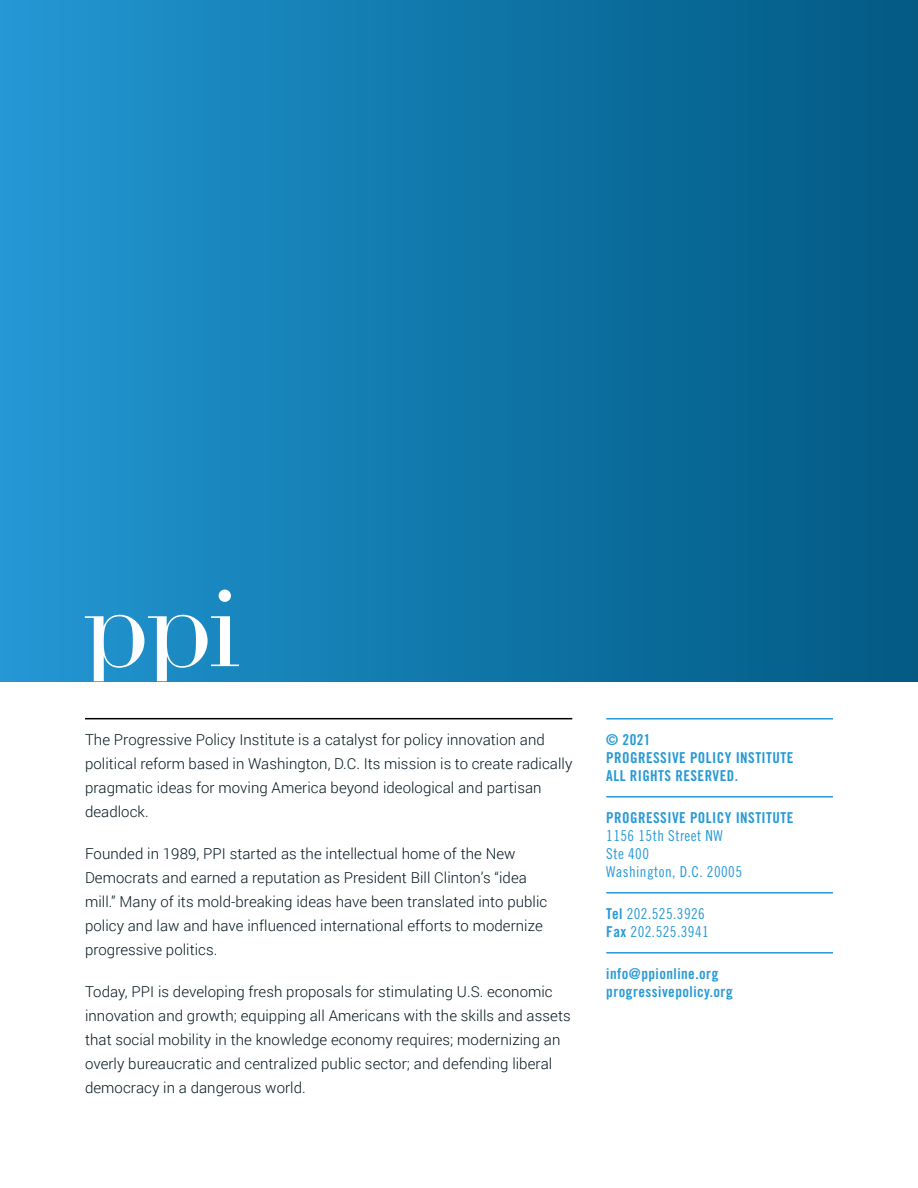
<style>
.page{position:relative;width:918px;height:1188px;background:#fff}
.page>*{position:absolute;margin:0;border:0;box-sizing:border-box;transform-origin:0 0}
.t1{font:300 15px/24px "Roboto";letter-spacing:.005em;color:#02151c}
.t2{font:15px/18px "Trade Gothic LT Std Bd Cn 20";letter-spacing:.03em;color:#2699d6}
.t3{font:15px/18px "Trade Gothic LT Std Cn 18";letter-spacing:.03em;color:#2699d6}
.s1{font-family:"Trade Gothic LT Std Bd Cn 20"}
</style>
<div class="page">
<hr style="left:606px;top:718px;width:227px;height:2px;background:#2699d6">
<hr style="left:606px;top:796px;width:227px;height:2px;background:#2699d6">
<hr style="left:606px;top:892px;width:227px;height:2px;background:#2699d6">
<hr style="left:606px;top:952px;width:227px;height:2px;background:#2699d6">
<div style="left:0;top:0;width:918px;height:681px;background:linear-gradient(to right,#2297d3,#005982)"></div>
<svg style="left:219px;top:590px;width:12px;height:12px"></svg>
<svg style="left:85px;top:615px;width:154px;height:66px"></svg>
<hr style="left:85px;top:718px;width:487px;height:1px;background:#000">
<p class="t1" style="left:85px;top:727px;width:489px">The Progressive Policy Institute is a catalyst for policy innovation and political reform based in Washington, D.C. Its mission is to create radically pragmatic ideas for moving America beyond ideological and partisan deadlock.</p>
<p class="t1" style="left:85px;top:841px;width:464px">Founded in 1989, PPI started as the intellectual home of the New Democrats and earned a reputation as President Bill Clinton’s “idea mill.” Many of its mold-breaking ideas have been translated into public policy and law and have influenced international efforts to modernize progressive politics.</p>
<p class="t1" style="left:85px;top:979px;width:487px">Today, PPI is developing fresh proposals for stimulating U.S. economic innovation and growth; equipping all Americans with the skills and assets that social mobility in the knowledge economy requires; modernizing an overly bureaucratic and centralized public sector; and defending liberal democracy in a dangerous world.</p>
<p class="t2" style="left:606px;top:731px;width:189px">© 2021<br>PROGRESSIVE POLICY INSTITUTE<br>ALL RIGHTS RESERVED.</p>
<p class="t2" style="left:606px;top:809px;width:189px">PROGRESSIVE POLICY INSTITUTE</p>
<p class="t3" style="left:606px;top:827px;width:137px">1156 15th Street NW<br>Ste 400<br>Washington, D.C. 20005</p>
<p class="t3" style="left:606px;top:905px;width:104px"><span class="s1">Tel</span> 202.525.3926<br><span class="s1">Fax</span> 202.525.3941</p>
<p class="t2" style="left:606px;top:965px;width:128px">info@ppionline.org progressivepolicy.org</p>
</div>
